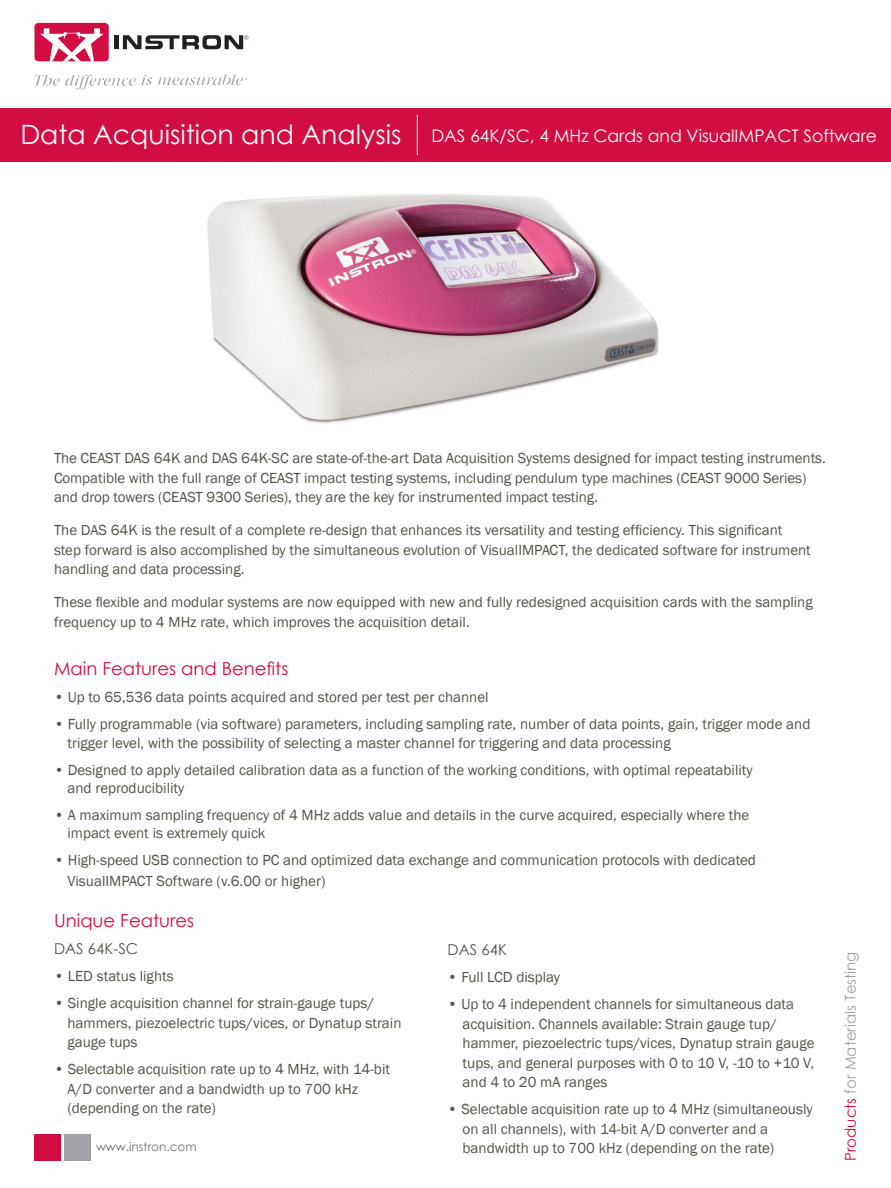
<style>
.page{position:relative;width:891px;height:1188px;background:#fff}
.page>*{position:absolute;margin:0;border:0;box-sizing:border-box;transform-origin:0 0}
.t1{font:18px "Century Gothic";color:#d20d44}
.t2{font:17.25px "Century Gothic";color:#fff}
.t3{font:15px/19.5px "Franklin Gothic";color:#535249}
.t4{font:15px "Century Gothic";color:#a1a1a5}
.t5{font:15px "Century Gothic";color:#535249}
.t6{font:12px "Century Gothic";color:#717074}
.s1{font-size:26.7px}
.s2{color:#d20d44}
</style>
<div class="page">
<img style="left:207px;top:194px;width:452px;height:230px">
<div style="left:0;top:108px;width:891px;height:54px;background:#d20d44"></div>
<hr style="left:417px;top:115px;width:1px;height:40px;background:#fff">
<div style="left:34px;top:1134px;width:28px;height:27px;background:#d20d44"></div>
<div style="left:64px;top:1134px;width:27px;height:27px;background:#a1a1a5"></div>
<div style="left:34px;top:23px;width:75px;height:38px;background:#d20d44;border-radius:4px"></div>
<svg style="left:40px;top:28px;width:64px;height:33px"></svg>
<hr style="left:114px;top:35px;width:4px;height:14px;background:#231f20">
<svg style="left:123px;top:35px;width:125px;height:14px"></svg>
<svg style="left:35px;top:74px;width:212px;height:15px"></svg>
<p class="t2" style="left:20px;top:124px;width:858px"><span class="s1">Data Acquisition and Analysis</span> DAS 64K/SC, 4 MHz Cards and VisualIMPACT Software</p>
<p class="t3" style="left:54px;top:449px;width:773px">The CEAST DAS 64K and DAS 64K-SC are state-of-the-art Data Acquisition Systems designed for impact testing instruments.<br>Compatible with the full range of CEAST impact testing systems, including pendulum type machines (CEAST 9000 Series) and drop towers (CEAST 9300 Series), they are the key for instrumented impact testing.</p>
<p class="t3" style="left:54px;top:521px;width:758px">The DAS 64K is the result of a complete re-design that enhances its versatility and testing efficiency. This significant step forward is also accomplished by the simultaneous evolution of VisualIMPACT, the dedicated software for instrument handling and data processing.</p>
<p class="t3" style="left:54px;top:593px;width:760px">These flexible and modular systems are now equipped with new and fully redesigned acquisition cards with the sampling frequency up to 4 MHz rate, which improves the acquisition detail.</p>
<p class="t1" style="left:54px;top:656px;width:236px">Main Features and Benefits</p>
<p class="t3" style="left:54px;top:687px;width:436px">• Up to 65,536 data points acquired and stored per test per channel</p>
<p class="t3" style="left:68px;top:714px;width:744px;text-indent:-14px">• Fully programmable (via software) parameters, including sampling rate, number of data points, gain, trigger mode and trigger level, with the possibility of selecting a master channel for triggering and data processing</p>
<p class="t3" style="left:68px;top:762px;width:687px;line-height:18px;text-indent:-14px">• Designed to apply detailed calibration data as a function of the working conditions, with optimal repeatability and reproducibility</p>
<p class="t3" style="left:54px;top:806px;width:697px">• A maximum sampling frequency of 4 MHz adds value and details in the curve acquired, especially where the</p>
<p class="t3" style="left:68px;top:824px;width:200px">impact event is extremely quick</p>
<p class="t3" style="left:54px;top:851px;width:704px">• High-speed USB connection to PC and optimized data exchange and communication protocols with dedicated</p>
<p class="t3" style="left:68px;top:871px;width:259px">VisualIMPACT Software (v.6.00 or higher)</p>
<p class="t1" style="left:54px;top:908px;width:142px">Unique Features</p>
<p class="t5" style="left:54px;top:938px;width:86px">DAS 64K-SC</p>
<p class="t3" style="left:54px;top:967px;width:121px">• LED status lights</p>
<p class="t3" style="left:68px;top:994px;width:335px;text-indent:-14px">• Single acquisition channel for strain-gauge tups/ hammers, piezoelectric tups/vices, or Dynatup strain gauge tups</p>
<p class="t3" style="left:68px;top:1060px;width:324px;text-indent:-14px">• Selectable acquisition rate up to 4 MHz, with 14-bit<br>A/D converter and a bandwidth up to 700 kHz (depending on the rate)</p>
<p class="t6" style="left:96px;top:1138px;width:102px">www.instron.com</p>
<p class="t5" style="left:448px;top:939px;width:61px">DAS 64K</p>
<p class="t3" style="left:448px;top:968px;width:114px">• Full LCD display</p>
<p class="t3" style="left:463px;top:995px;width:353px;text-indent:-15px">• Up to 4 independent channels for simultaneous data acquisition. Channels available: Strain gauge tup/ hammer, piezoelectric tups/vices, Dynatup strain gauge</p>
<p class="t3" style="left:463px;top:1053px;width:353px">tups, and general purposes with 0 to 10 V, -10 to +10 V,</p>
<p class="t3" style="left:463px;top:1073px;width:146px">and 4 to 20 mA ranges</p>
<p class="t3" style="left:463px;top:1100px;width:352px;text-indent:-15px">• Selectable acquisition rate up to 4 MHz (simultaneously on all channels), with 14-bit A/D converter and a bandwidth up to 700 kHz (depending on the rate)</p>
<p class="t4" style="left:840px;top:1161px;width:211px;rotate:-90deg"><span class="s2">Products</span> for Materials Testing</p>
</div>
